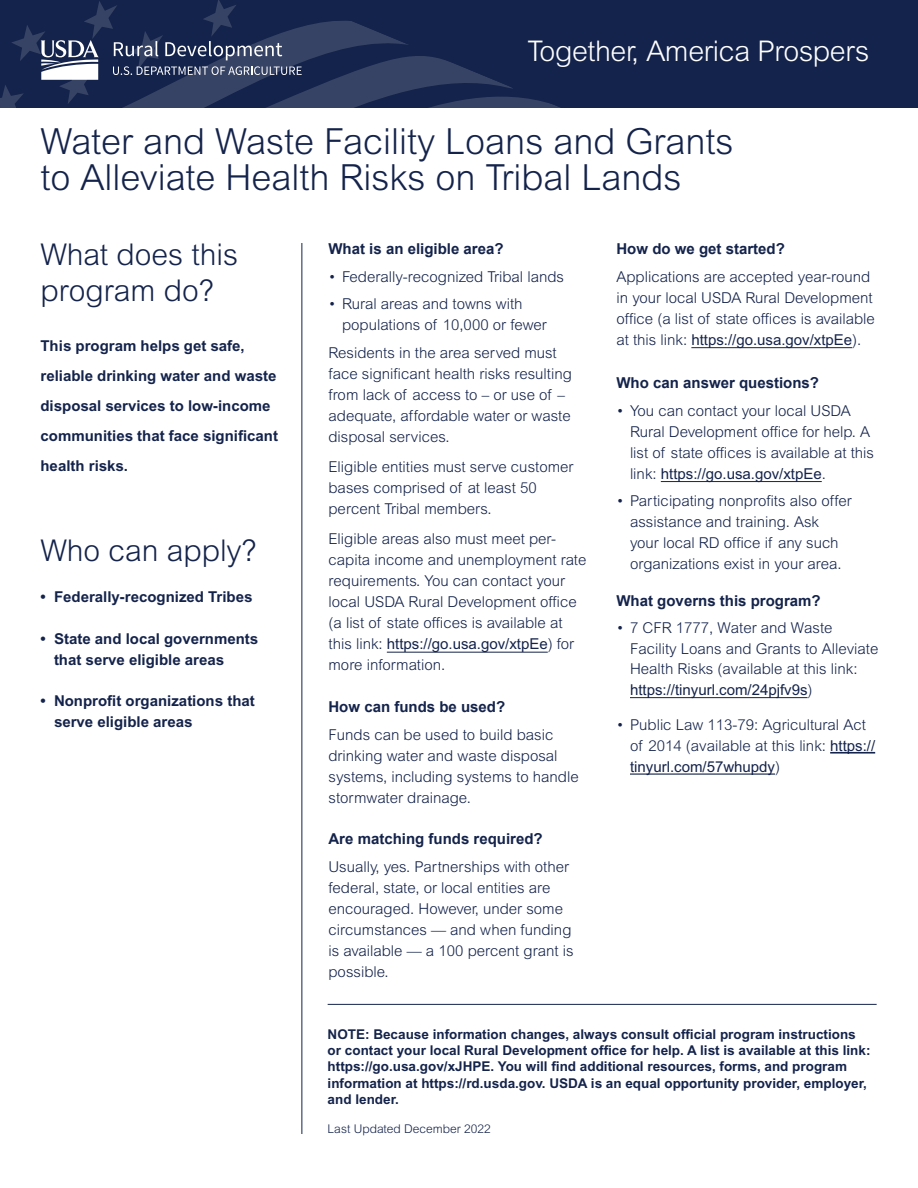
<style>
.page{position:relative;width:918px;height:1188px;background:#fff}
.page>*{position:absolute;margin:0;border:0;box-sizing:border-box;transform-origin:0 0}
.t1{font:300 36px "Arial MT Std";color:#14234b}
.t2{font:300 30px/36px "Arial MT Std";color:#14234b}
.Tagline{font:300 28.5px "Arial MT Std";letter-spacing:-.015em;color:#fff}
.t3{font:300 15px/21px "Arial MT Std";color:#14234b}
.t4{font:700 15px/30px "Arial MT Std";color:#14234b}
.H2_via_h3{font:700 15px "Arial";color:#14234b}
.H3_Next{font:700 15px "Arial";color:#14234b}
.Footnote_wRule{font:700 13.5px/16.5px "Arial MT Std";color:#14234b}
.Date{font:300 12px "Arial MT Std";color:#14234b}
.s1{font-weight:400}
</style>
<div class="page">
<div style="left:0;top:0;width:918px;height:108px;background:#14234b"></div>
<svg style="left:0;top:0;width:560px;height:108px"></svg>
<hr style="left:387px;top:652px;width:161px;height:1px;background:#14234b">
<hr style="left:691px;top:347px;width:161px;height:1px;background:#14234b">
<hr style="left:661px;top:481px;width:161px;height:1px;background:#14234b">
<hr style="left:302px;top:243px;width:1px;height:891px;background:#14234b">
<hr style="left:328px;top:1004px;width:549px;height:1px;background:#14234b">
<hr style="left:630px;top:697px;width:178px;height:1px;background:#14234b">
<hr style="left:830px;top:752px;width:45px;height:1px;background:#14234b">
<hr style="left:630px;top:774px;width:145px;height:1px;background:#14234b">
<p class="Tagline" style="left:528px;top:35px;width:344px">Together, America Prospers</p>
<h1 class="t1" style="left:40px;top:120px;width:694px">Water and Waste Facility Loans and Grants</h1>
<h1 class="t1" style="left:40px;top:156px;width:643px">to Alleviate Health Risks on Tribal Lands</h1>
<h2 class="t2" style="left:40px;top:236px;width:199px">What does this program do?</h2>
<p class="t4" style="left:40px;top:331px;width:239px">This program helps get safe, reliable drinking water and waste disposal services to low-income communities that face significant health risks.</p>
<h2 class="t2" style="left:40px;top:533px;width:218px">Who can apply?</h2>
<p class="t4" style="left:40px;top:582px;width:213px">• Federally-recognized Tribes</p>
<p class="t4" style="left:54px;top:628px;width:206px;line-height:21px;text-indent:-14px">• State and local governments that serve eligible areas</p>
<p class="t4" style="left:54px;top:690px;width:202px;line-height:21px;text-indent:-14px">• Nonprofit organizations that serve eligible areas</p>
<h3 class="H3_Next" style="left:328px;top:238px;width:177px">What is an eligible area?</h3>
<p class="t3" style="left:328px;top:266px;width:237px">• Federally-recognized Tribal lands</p>
<p class="t3" style="left:342px;top:294px;width:206px;text-indent:-14px">• Rural areas and towns with populations of 10,000 or fewer</p>
<p class="t3" style="left:328px;top:343px;width:245px">Residents in the area served must face significant health risks resulting from lack of access to – or use of – adequate, affordable water or waste disposal services.</p>
<p class="t3" style="left:328px;top:457px;width:247px">Eligible entities must serve customer bases comprised of at least 50 percent Tribal members.</p>
<p class="t3" style="left:328px;top:529px;width:259px">Eligible areas also must meet per&shy;capita income and unemployment rate requirements. You can contact your local USDA Rural Development office (a list of state offices is available at this link: <span class="s1">https://go.usa.gov/xtpEe</span>) for more information.</p>
<h3 class="H2_via_h3" style="left:328px;top:696px;width:178px">How can funds be used?</h3>
<p class="t3" style="left:328px;top:724px;width:252px">Funds can be used to build basic drinking water and waste disposal systems, including systems to handle stormwater drainage.</p>
<h3 class="H2_via_h3" style="left:328px;top:828px;width:216px">Are matching funds required?</h3>
<p class="t3" style="left:328px;top:856px;width:247px">Usually, yes. Partnerships with other federal, state, or local entities are encouraged. However, under some circumstances — and when funding is available — a 100 percent grant is possible.</p>
<h3 class="H2_via_h3" style="left:616px;top:238px;width:170px">How do we get started?</h3>
<p class="t3" style="left:616px;top:266px;width:260px">Applications are accepted year-round in your local USDA Rural Development office (a list of state offices is available at this link: <span class="s1">https://go.usa.gov/xtpEe</span>).</p>
<h2 class="H2_via_h3" style="left:616px;top:372px;width:204px">Who can answer questions?</h2>
<p class="t3" style="left:630px;top:400px;width:246px;text-indent:-14px">• You can contact your local USDA Rural Development office for help. A list of state offices is available at this link: <span class="s1">https://go.usa.gov/xtpEe</span>.</p>
<p class="t3" style="left:630px;top:491px;width:223px;text-indent:-14px">• Participating nonprofits also offer assistance and training. Ask<br>your local RD office if any such organizations exist in your area.</p>
<h3 class="H2_via_h3" style="left:616px;top:590px;width:206px">What governs this program?</h3>
<p class="t3" style="left:630px;top:617px;width:250px;text-indent:-14px">• 7 CFR 1777, Water and Waste Facility Loans and Grants to Alleviate Health Risks (available at this link: <span class="s1">https://tinyurl.com/24pjfv9s</span>)</p>
<p class="t3" style="left:630px;top:714px;width:247px;text-indent:-14px">• Public Law 113-79: Agricultural Act of 2014 (available at this link: <span class="s1">https:// tinyurl.com/57whupdy</span>)</p>
<p class="Footnote_wRule" style="left:328px;top:1025px;width:544px">NOTE: Because information changes, always consult official program instructions or contact your local Rural Development office for help. A list is available at this link: https://go.usa.gov/xJHPE. You will find additional resources, forms, and program information at https://rd.usda.gov. USDA is an equal opportunity provider, employer, and lender.</p>
<p class="Date" style="left:328px;top:1122px;width:165px">Last Updated December 2022</p>
</div>
